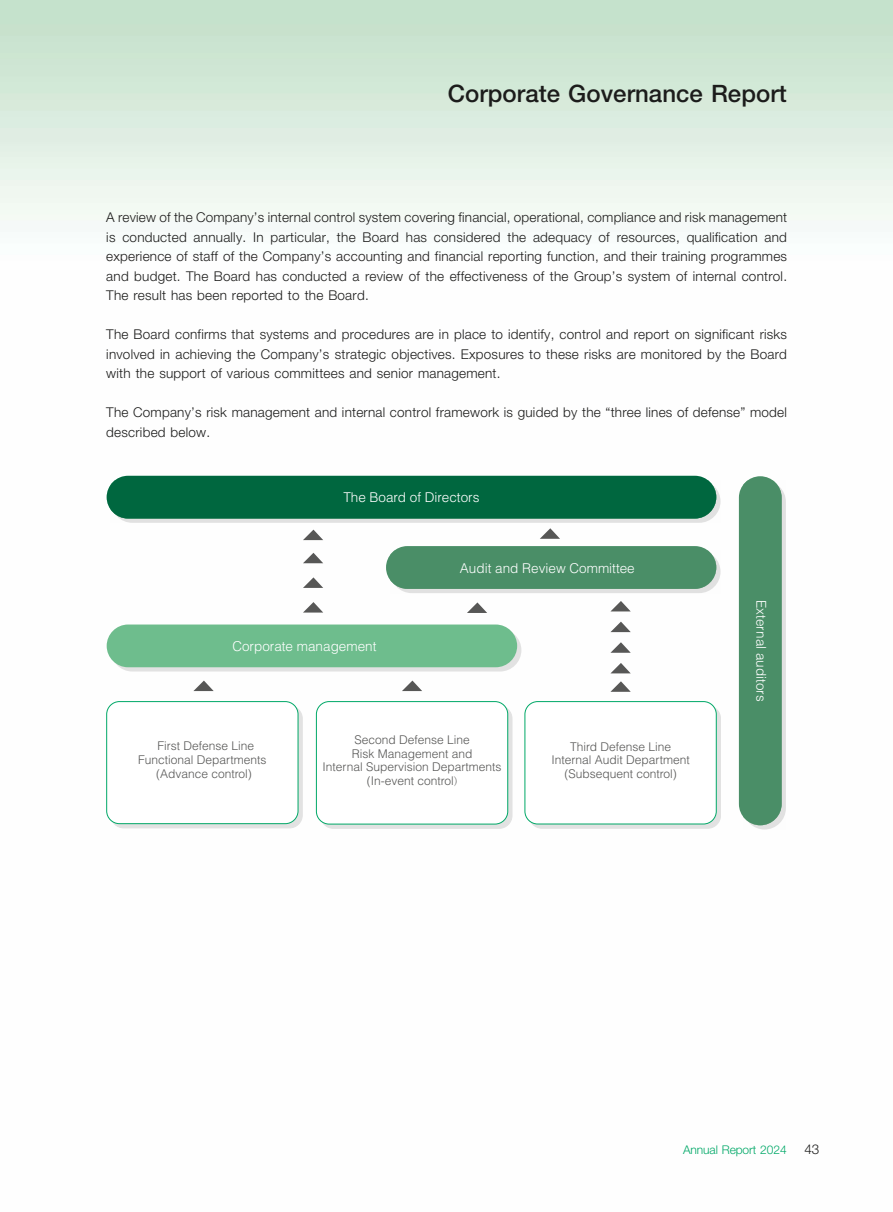
<style>
.page{position:relative;width:893px;height:1212px;background:#fff}
.page>*{position:absolute;margin:0;border:0;box-sizing:border-box;transform-origin:0 0}
.t1{font:500 24px "Helvetica Neue LT Pro";color:#1c1c1b}
.t2{font:300 13.5px/19.5px "Helvetica Neue LT Pro";letter-spacing:.015em;color:#1c1c1b;text-align:justify}
.t3{font:300 13.5px "Helvetica LT Std";color:#fff}
.t4{font:300 12px/13.5px "Helvetica LT Std";color:#575756;text-align:center}
.t5{font:300 12px "Helvetica Neue LT Pro";letter-spacing:-.005em;color:#00a867}
.s1{font-family:"Adobe Ming Std"}
</style>
<div class="page">
<img style="left:0;top:0;width:893px;height:830px">
<svg style="left:111px;top:629px;width:410px;height:42px;background:#dadfdc"></svg>
<div style="left:107px;top:624px;width:410px;height:43px;background:#6ebd8d;border-radius:21px"></div>
<svg style="left:193px;top:680px;width:21px;height:11px"></svg>
<svg style="left:402px;top:680px;width:20px;height:11px"></svg>
<svg style="left:540px;top:528px;width:20px;height:11px"></svg>
<svg style="left:303px;top:530px;width:20px;height:10px"></svg>
<svg style="left:303px;top:553px;width:20px;height:10px"></svg>
<svg style="left:303px;top:577px;width:20px;height:11px"></svg>
<svg style="left:303px;top:602px;width:20px;height:10px"></svg>
<svg style="left:467px;top:602px;width:20px;height:11px"></svg>
<svg style="left:610px;top:601px;width:21px;height:10px"></svg>
<svg style="left:610px;top:622px;width:21px;height:10px"></svg>
<svg style="left:610px;top:642px;width:21px;height:11px"></svg>
<svg style="left:610px;top:663px;width:21px;height:10px"></svg>
<svg style="left:610px;top:681px;width:21px;height:11px"></svg>
<svg style="left:529px;top:706px;width:191px;height:122px"></svg>
<div style="left:529px;top:705px;width:192px;height:124px;border:1px solid #dadada;border-radius:13px"></div>
<div style="left:525px;top:701px;width:191px;height:123px;background:#fff;border-radius:13px"></div>
<div style="left:524px;top:701px;width:193px;height:123px;border:1px solid #00a867;border-radius:13px"></div>
<svg style="left:321px;top:706px;width:191px;height:122px"></svg>
<div style="left:320px;top:705px;width:192px;height:124px;border:1px solid #dadada;border-radius:13px"></div>
<div style="left:316px;top:701px;width:192px;height:123px;background:#fff;border-radius:13px"></div>
<div style="left:316px;top:701px;width:192px;height:123px;border:1px solid #00a867;border-radius:13px"></div>
<svg style="left:111px;top:706px;width:191px;height:122px"></svg>
<div style="left:111px;top:705px;width:192px;height:123px;border:1px solid #dadada;border-radius:13px"></div>
<div style="left:107px;top:701px;width:191px;height:123px;background:#fff;border-radius:13px"></div>
<div style="left:106px;top:701px;width:192px;height:123px;border:1px solid #00a867;border-radius:13px"></div>
<svg style="left:111px;top:480px;width:609px;height:43px;background:#c1d0ca"></svg>
<div style="left:107px;top:476px;width:609px;height:42px;background:#00673f;border-radius:21px"></div>
<div style="left:390px;top:550px;width:330px;height:43px;background:#e1e1e1;border-radius:21px"></div>
<div style="left:386px;top:546px;width:330px;height:43px;background:#4a8e67;border-radius:21px"></div>
<div style="left:743px;top:480px;width:43px;height:349px;background:#e1e1e1;border-radius:21px"></div>
<div style="left:739px;top:476px;width:43px;height:349px;background:#4a8e67;border-radius:21px"></div>
<h1 class="t1" style="left:448px;top:79px;width:341px">Corporate Governance Report</h1>
<p class="t2" style="left:106px;top:207px;width:682px">A review of the Company’s internal control system covering financial, operational, compliance and risk management is conducted annually. In particular, the Board has considered the adequacy of resources, qualification and experience of staff of the Company’s accounting and financial reporting function, and their training programmes and budget. The Board has conducted a review of the effectiveness of the Group’s system of internal control.<br>The result has been reported to the Board.</p>
<p class="t2" style="left:106px;top:324px;width:682px">The Board confirms that systems and procedures are in place to identify, control and report on significant risks involved in achieving the Company’s strategic objectives. Exposures to these risks are monitored by the Board with the support of various committees and senior management.</p>
<p class="t2" style="left:106px;top:402px;width:682px">The Company’s risk management and internal control framework is guided by the “three lines of defense” model described below.</p>
<p class="t3" style="left:343px;top:489px;width:138px">The Board of Directors</p>
<p class="t3" style="left:232px;top:638px;width:146px">Corporate management</p>
<p class="t3" style="left:460px;top:559px;width:176px">Audit and Review Committee</p>
<p class="t4" style="left:322px;top:733px;width:181px">Second Defense Line<br>Risk Management and<br>Internal Supervision Departments (In-event control<span class="s1">)</span></p>
<p class="t4" style="left:138px;top:739px;width:130px">First Defense Line<br>Functional Departments (Advance control)</p>
<p class="t4" style="left:551px;top:739px;width:140px">Third Defense Line<br>Internal Audit Department (Subsequent control)</p>
<p class="t3" style="left:770px;top:600px;width:103px;rotate:90deg">External auditors</p>
<p class="t5" style="left:683px;top:1142px;width:105px">Annual Report 2024</p>
<p class="t2" style="left:804px;top:1138px;width:16px">43</p>
</div>
